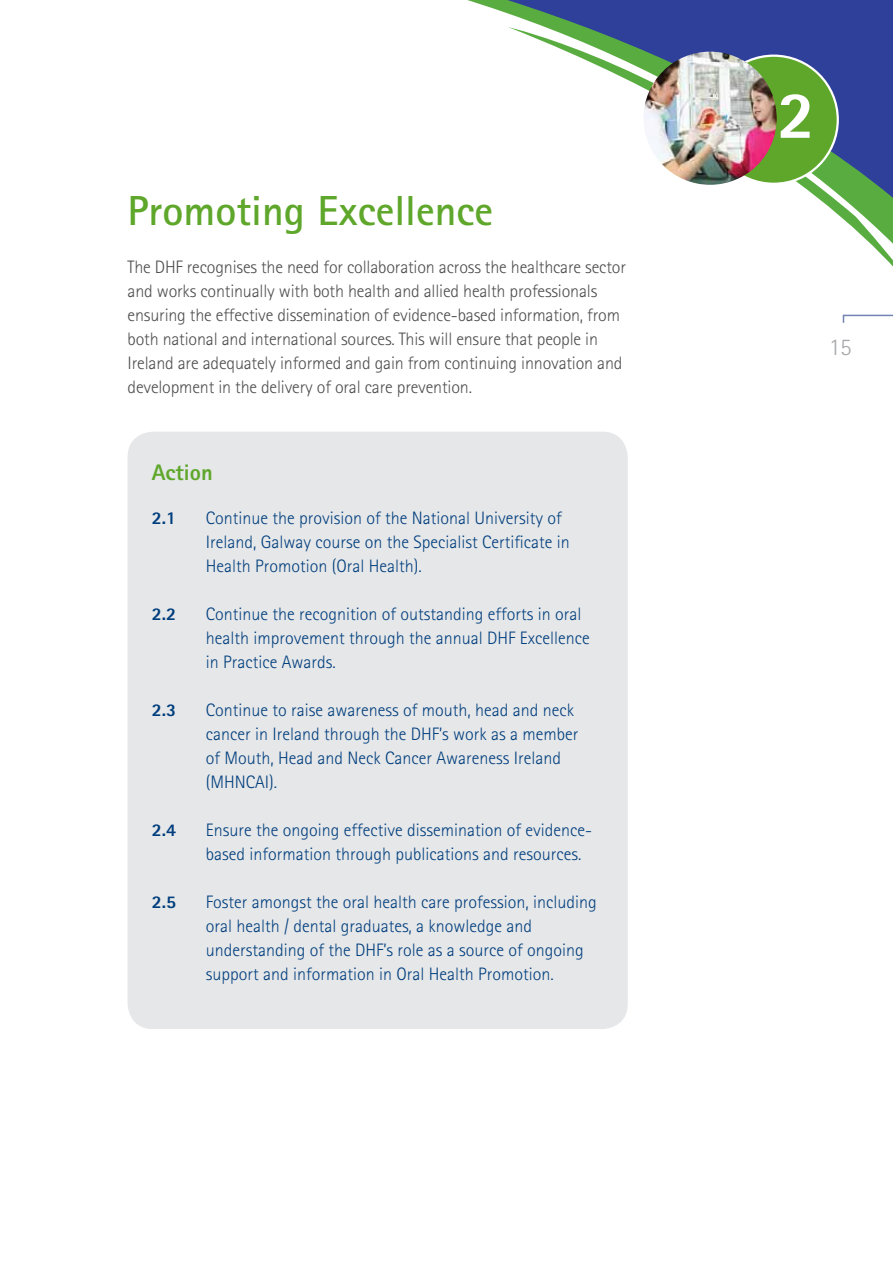
<style>
.page{position:relative;width:893px;height:1263px;background:#fff}
.page>*{position:absolute;margin:0;border:0;box-sizing:border-box;transform-origin:0 0}
.t1{font:800 67.5px "Rotis Sans Serif";color:#fff}
.t2{font:700 42px "Rotis Sans Serif";color:#5ea72b}
.t3{font:300 24px "Rotis Sans Serif";color:#a7a9ac}
.t4{font:800 22.5px "Rotis Sans Serif";color:#5ea72b}
.t5{font:300 18px/24px "Rotis Sans Serif";color:#003e7e}
.t6{font:300 18px/24px "Rotis Sans Serif";letter-spacing:-.01em;color:#4d4d4f}
.t7{font:800 18px "Rotis Sans Serif";color:#003e7e}
</style>
<div class="page">
<svg style="left:467px;top:0;width:426px;height:267px"></svg>
<svg style="left:507px;top:0;width:386px;height:198px"></svg>
<svg style="left:842px;top:314px;width:51px;height:9px"></svg>
<div style="left:710px;top:56px;width:128px;height:128px;background:#5ea72b;border-radius:50%"></div>
<img style="left:643px;top:52px;width:134px;height:133px;border-radius:67px">
<div style="left:128px;top:432px;width:500px;height:597px;background:#e6e7e8;border-radius:26px"></div>
<h2 class="t2" style="left:128px;top:184px;width:367px">Promoting Excellence</h2>
<p class="t6" style="left:128px;top:255px;width:500px">The DHF recognises the need for collaboration across the healthcare sector and works continually with both health and allied health professionals ensuring the effective dissemination of evidence-based information, from both national and international sources. This will ensure that people in Ireland are adequately informed and gain from continuing innovation and development in the delivery of oral care prevention.</p>
<p class="t4" style="left:152px;top:458px;width:62px">Action</p>
<p class="t7" style="left:152px;top:506px;width:26px">2.1</p>
<p class="t5" style="left:206px;top:505px;width:365px">Continue the provision of the National University of<br>Ireland, Galway course on the Specialist Certificate in<br>Health Promotion (Oral Health).</p>
<p class="t7" style="left:152px;top:602px;width:26px">2.2</p>
<p class="t5" style="left:206px;top:601px;width:385px">Continue the recognition of outstanding efforts in oral health improvement through the annual DHF Excellence in Practice Awards.</p>
<p class="t7" style="left:152px;top:698px;width:26px">2.3</p>
<p class="t5" style="left:206px;top:697px;width:374px">Continue to raise awareness of mouth, head and neck cancer in Ireland through the DHF’s work as a member of Mouth, Head and Neck Cancer Awareness Ireland (MHNCAI).</p>
<p class="t7" style="left:152px;top:818px;width:26px">2.4</p>
<p class="t5" style="left:206px;top:817px;width:388px">Ensure the ongoing effective dissemination of evidence&shy;based information through publications and resources.</p>
<p class="t7" style="left:152px;top:890px;width:26px">2.5</p>
<p class="t5" style="left:206px;top:889px;width:392px">Foster amongst the oral health care profession, including oral health / dental graduates, a knowledge and understanding of the DHF’s role as a source of ongoing support and information in Oral Health Promotion.</p>
<h1 class="t1" style="left:777px;top:72px;width:39px">2</h1>
<h3 class="t3" style="left:829px;top:333px;width:25px">15</h3>
</div>
